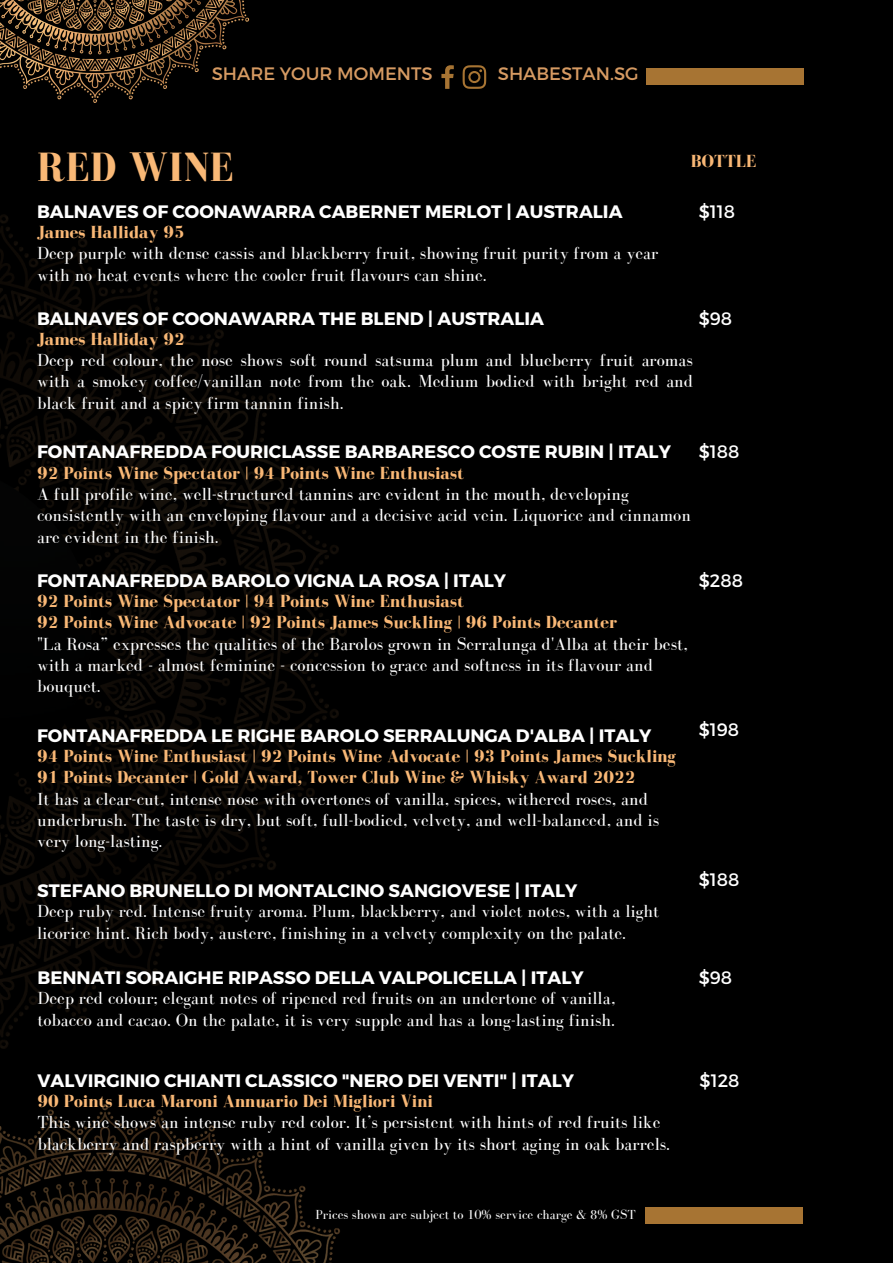
<style>
.page{position:relative;width:893px;height:1264px;background:#fff}
.page>*{position:absolute;margin:0;border:0;box-sizing:border-box;transform-origin:0 0}
.t1{font:700 42px "Bodoni FLF";letter-spacing:.01em;color:#f9b876}
.t2{font:18px/21.3px "Bodoni FLF";color:#fff}
.t3{font:700 18px "Montserrat";color:#fff}
.t4{font:700 18px/21.3px "Bodoni FLF";color:#f9b876}
.t5{font:18px "Montserrat";color:#fff}
.t6{font:18px "Montserrat";color:#d69a62}
.t7{font:13.5px "Bodoni FLF";color:#fff}
</style>
<div class="page">
<div style="left:0;top:0;width:892px;height:1262px;background:#000"></div>
<img style="left:0;top:1104px;width:340px;height:158px">
<div style="left:645px;top:1207px;width:157px;height:16px;background:#a77433"></div>
<img style="left:0;top:215px;width:347px;height:834px">
<div style="left:645px;top:69px;width:158px;height:16px;background:#a77433"></div>
<img style="left:0;top:0;width:250px;height:102px">
<svg style="left:462px;top:65px;width:24px;height:24px"></svg>
<svg style="left:441px;top:65px;width:13px;height:24px"></svg>
<p class="t6" style="left:212px;top:62px;width:223px">SHARE YOUR MOMENTS</p>
<p class="t6" style="left:498px;top:62px;width:142px">SHABESTAN.SG</p>
<h1 class="t1" style="left:37px;top:144px;width:198px">RED WINE</h1>
<p class="t4" style="left:691px;top:151px;width:67px">BOTTLE</p>
<p class="t5" style="left:698px;top:199px;width:38px">$118</p>
<p class="t3" style="left:37px;top:199px;width:587px">BALNAVES OF COONAWARRA CABERNET MERLOT | AUSTRALIA</p>
<p class="t4" style="left:37px;top:221px;width:149px">James Halliday 95</p>
<p class="t2" style="left:37px;top:242px;width:622px">Deep purple with dense cassis and blackberry fruit, showing fruit purity from a year with no heat events where the cooler fruit flavours can shine.</p>
<p class="t3" style="left:37px;top:306px;width:508px">BALNAVES OF COONAWARRA THE BLEND | AUSTRALIA</p>
<p class="t4" style="left:37px;top:328px;width:149px">James Halliday 92</p>
<p class="t2" style="left:37px;top:349px;width:657px;text-align:justify">Deep red colour, the nose shows soft round satsuma plum and blueberry fruit aromas with a smokey coffee/vanillan note from the oak. Medium bodied with bright red and black fruit and a spicy firm tannin finish.</p>
<p class="t3" style="left:37px;top:440px;width:635px">FONTANAFREDDA FOURICLASSE BARBARESCO COSTE RUBIN | ITALY</p>
<p class="t4" style="left:37px;top:462px;width:428px">92 Points Wine Spectator | 94 Points Wine Enthusiast</p>
<p class="t2" style="left:37px;top:483px;width:655px">A full profile wine, well-structured tannins are evident in the mouth, developing consistently with an enveloping flavour and a decisive acid vein. Liquorice and cinnamon are evident in the finish.</p>
<p class="t3" style="left:37px;top:568px;width:470px">FONTANAFREDDA BAROLO VIGNA LA ROSA | ITALY</p>
<p class="t4" style="left:37px;top:590px;width:581px">92 Points Wine Spectator | 94 Points Wine Enthusiast<br>92 Points Wine Advocate | 92 Points James Suckling | 96 Points Decanter</p>
<p class="t2" style="left:37px;top:632px;width:652px">"La Rosa” expresses the qualities of the Barolos grown in Serralunga d'Alba at their best, with a marked - almost feminine - concession to grace and softness in its flavour and bouquet.</p>
<p class="t5" style="left:698px;top:306px;width:35px">$98</p>
<p class="t5" style="left:698px;top:440px;width:42px">$188</p>
<p class="t5" style="left:698px;top:568px;width:46px">$288</p>
<p class="t3" style="left:37px;top:723px;width:616px">FONTANAFREDDA LE RIGHE BAROLO SERRALUNGA D'ALBA | ITALY</p>
<p class="t4" style="left:37px;top:745px;width:640px">94 Points Wine Enthusiast | 92 Points Wine Advocate | 93 Points James Suckling<br>91 Points Decanter | Gold Award, Tower Club Wine &amp; Whisky Award 2022</p>
<p class="t2" style="left:37px;top:788px;width:623px">It has a clear-cut, intense nose with overtones of vanilla, spices, withered roses, and underbrush. The taste is dry, but soft, full-bodied, velvety, and well-balanced, and is very long-lasting.</p>
<p class="t3" style="left:37px;top:878px;width:541px">STEFANO BRUNELLO DI MONTALCINO SANGIOVESE | ITALY</p>
<p class="t2" style="left:37px;top:900px;width:623px">Deep ruby red. Intense fruity aroma. Plum, blackberry, and violet notes, with a light licorice hint. Rich body, austere, finishing in a velvety complexity on the palate.</p>
<p class="t5" style="left:698px;top:718px;width:42px">$198</p>
<p class="t5" style="left:698px;top:867px;width:42px">$188</p>
<p class="t3" style="left:37px;top:966px;width:547px">BENNATI SORAIGHE RIPASSO DELLA VALPOLICELLA | ITALY</p>
<p class="t5" style="left:698px;top:966px;width:35px">$98</p>
<p class="t2" style="left:37px;top:987px;width:579px">Deep red colour; elegant notes of ripened red fruits on an undertone of vanilla, tobacco and cacao. On the palate, it is very supple and has a long-lasting finish.</p>
<p class="t3" style="left:37px;top:1068px;width:538px">VALVIRGINIO CHIANTI CLASSICO "NERO DEI VENTI" | ITALY</p>
<p class="t4" style="left:37px;top:1090px;width:397px">90 Points Luca Maroni Annuario Dei Migliori Vini</p>
<p class="t2" style="left:37px;top:1111px;width:634px">This wine shows an intense ruby red color. It’s persistent with hints of red fruits like blackberry and raspberry with a hint of vanilla given by its short aging in oak barrels.</p>
<p class="t7" style="left:315px;top:1207px;width:322px">Prices shown are subject to 10% service charge &amp; 8% GST</p>
<p class="t5" style="left:699px;top:1068px;width:41px">$128</p>
</div>
